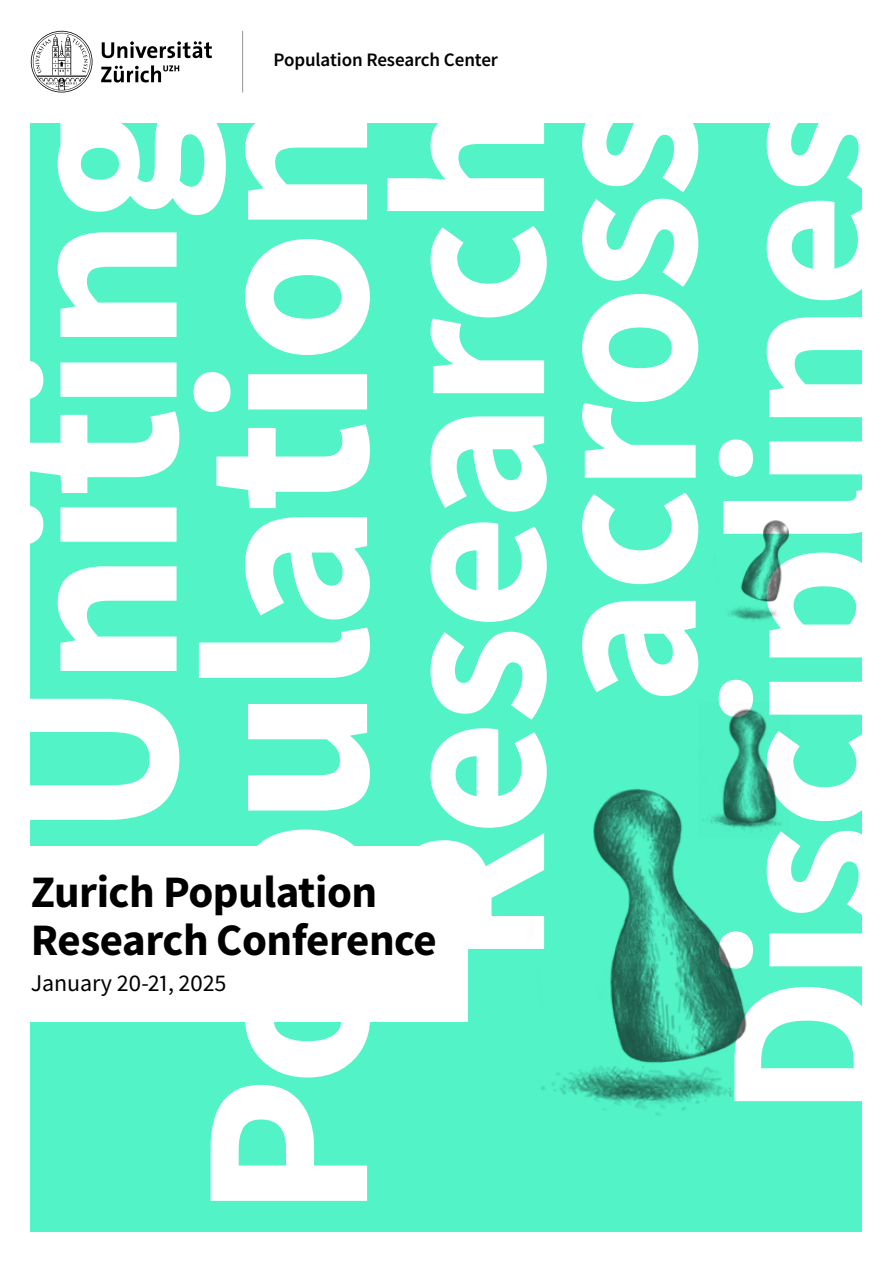
<style>
.page{position:relative;width:893px;height:1263px;background:#fff}
.page>*{position:absolute;margin:0;border:0;box-sizing:border-box;transform-origin:0 0}
.t1{font:700 240px "Source Sans Pro";letter-spacing:-.02em;color:#fff}
.t2{font:700 234px "Source Sans Pro";letter-spacing:-.02em;color:#fff}
.t3{font:700 223.5px/184.6px "Source Sans Pro";letter-spacing:-.02em;color:#fff;text-align:right}
.t4{font:700 45px/48px "Source Sans Pro";letter-spacing:-.01em;color:#000}
.t5{font:24px "Source Sans Pro";letter-spacing:-.005em;color:#000}
.t6{font:600 19.05px "Source Sans Pro";letter-spacing:-.005em;color:#000}
</style>
<div class="page">
<div style="left:31px;top:123px;width:831px;height:1109px;background:#51f3c7"></div>
<hr style="left:242px;top:31px;width:1px;height:61px;background:#939598">
<img style="left:541px;top:789px;width:206px;height:327px">
<img style="left:698px;top:709px;width:83px;height:129px">
<div style="left:0;top:846px;width:468px;height:176px;background:#fff"></div>
<img style="left:728px;top:520px;width:63px;height:102px">
<svg style="left:31px;top:31px;width:181px;height:61px"></svg>
<p class="t6" style="left:273px;top:48px;width:226px">Population Research Center</p>
<h2 class="t2" style="left:-60px;top:837px;width:740px;rotate:-90deg">Uniting</h2>
<h3 class="t3" style="left:374px;top:966px;width:870px;rotate:-90deg">Research</h3>
<h3 class="t3" style="left:526px;top:1118px;width:1022px;rotate:-90deg">across<br>Disciplines</h3>
<h1 class="t1" style="left:125px;top:1219px;width:1123px;rotate:-90deg">Population</h1>
<p class="t4" style="left:31px;top:867px;width:408px">Zurich Population<br>Research Conference</p>
<p class="t5" style="left:31px;top:968px;width:197px">January 20-21, 2025</p>
</div>
